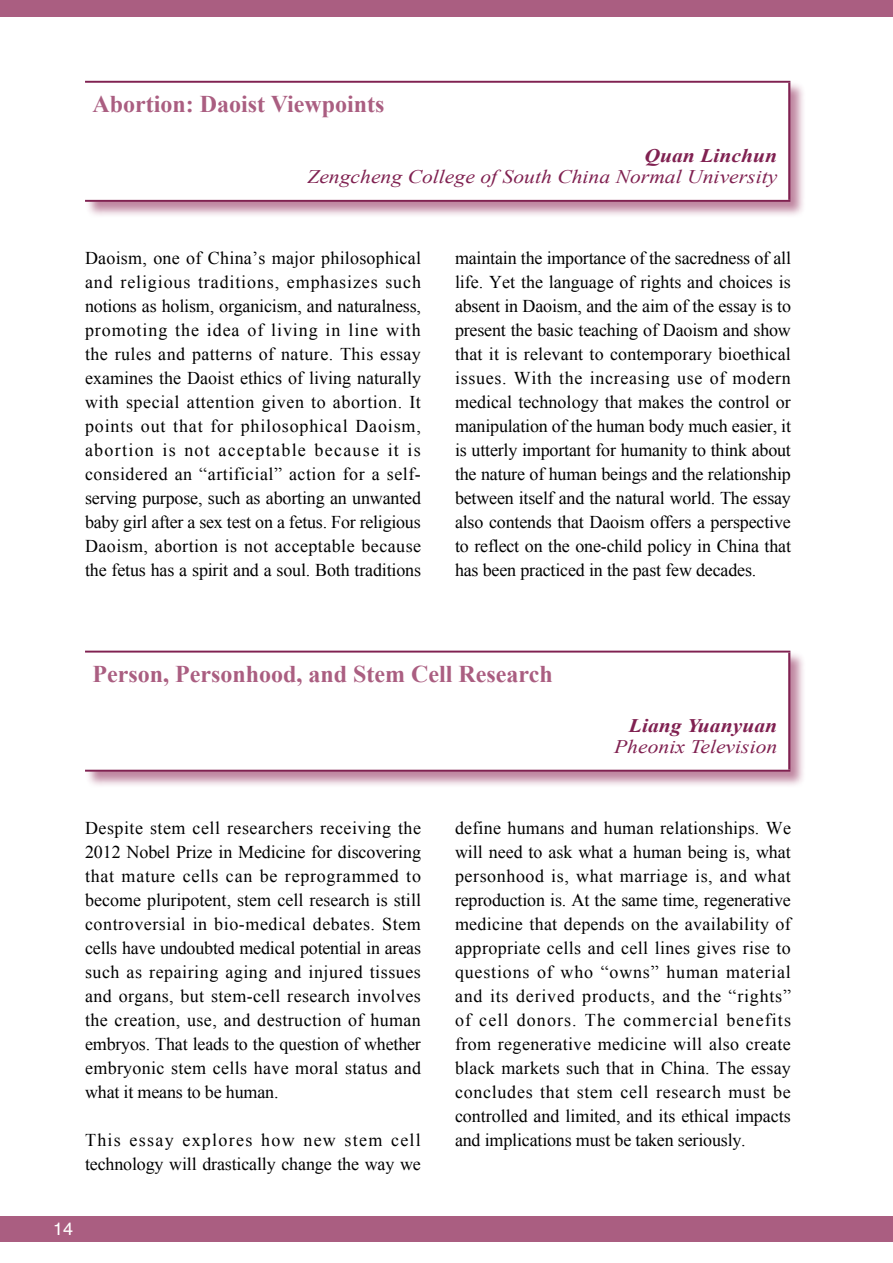
<style>
.page{position:relative;width:893px;height:1263px;background:#fff}
.page>*{position:absolute;margin:0;border:0;box-sizing:border-box;transform-origin:0 0}
.t1{font:700 24px "Times New Roman";color:#aa5e81}
.t2{font:italic 19.2px "Times New Roman";color:#802151;scale:1.13 1}
.t3{font:italic 700 19.2px "Times New Roman";color:#802151;scale:1.13 1}
.t4{font:18px/24px "Times New Roman";letter-spacing:-.01em;color:#000;text-align:justify}
.t5{font:18px "Helvetica";color:#fff}
</style>
<div class="page">
<div style="left:0;top:0;width:893px;height:17px;background:#aa5e81"></div>
<div style="left:0;top:1216px;width:893px;height:26px;background:#aa5e81"></div>
<div style="left:84px;top:80px;width:722px;height:138px;background:#aa5e81;opacity:.75"></div>
<div style="left:85px;top:82px;width:704px;height:119px;background:#fff"></div>
<hr style="left:85px;top:81px;width:705px;height:2px;background:#802151">
<hr style="left:85px;top:200px;width:705px;height:2px;background:#802151">
<hr style="left:788px;top:83px;width:2px;height:117px;background:#802151">
<div style="left:84px;top:650px;width:722px;height:138px;background:#aa5e81;opacity:.75"></div>
<div style="left:85px;top:652px;width:704px;height:119px;background:#fff"></div>
<hr style="left:85px;top:651px;width:705px;height:1px;background:#802151">
<hr style="left:85px;top:770px;width:705px;height:2px;background:#802151">
<hr style="left:788px;top:652px;width:2px;height:118px;background:#802151">
<h1 class="t1" style="left:92px;top:88px;width:294px">Abortion: Daoist Viewpoints</h1>
<p class="t3" style="left:644px;top:142px;width:119px">Quan Linchun</p>
<p class="t2" style="left:307px;top:163px;width:417px">Zengcheng College of South China Normal University</p>
<p class="t4" style="left:85px;top:246px;width:338px">Daoism, one of China’s major philosophical and religious traditions, emphasizes such notions as holism, organicism, and naturalness, promoting the idea of living in line with the rules and patterns of nature. This essay examines the Daoist ethics of living naturally with special attention given to abortion. It points out that for philosophical Daoism, abortion is not acceptable because it is considered an “artificial” action for a self&shy;serving purpose, such as aborting an unwanted baby girl after a sex test on a fetus. For religious Daoism, abortion is not acceptable because the fetus has a spirit and a soul. Both traditions</p>
<p class="t4" style="left:455px;top:246px;width:338px">maintain the importance of the sacredness of all life. Yet the language of rights and choices is absent in Daoism, and the aim of the essay is to present the basic teaching of Daoism and show that it is relevant to contemporary bioethical issues. With the increasing use of modern medical technology that makes the control or manipulation of the human body much easier, it is utterly important for humanity to think about the nature of human beings and the relationship between itself and the natural world. The essay also contends that Daoism offers a perspective to reflect on the one-child policy in China that has been practiced in the past few decades.</p>
<h1 class="t1" style="left:92px;top:658px;width:462px">Person, Personhood, and Stem Cell Research</h1>
<p class="t3" style="left:629px;top:712px;width:133px">Liang Yuanyuan</p>
<p class="t2" style="left:614px;top:733px;width:146px">Pheonix Television</p>
<p class="t4" style="left:85px;top:816px;width:338px">Despite stem cell researchers receiving the 2012 Nobel Prize in Medicine for discovering that mature cells can be reprogrammed to become pluripotent, stem cell research is still controversial in bio-medical debates. Stem cells have undoubted medical potential in areas such as repairing aging and injured tissues and organs, but stem-cell research involves the creation, use, and destruction of human embryos. That leads to the question of whether embryonic stem cells have moral status and what it means to be human.</p>
<p class="t4" style="left:85px;top:1128px;width:337px">This essay explores how new stem cell technology will drastically change the way we</p>
<p class="t5" style="left:53px;top:1215px;width:22px">14</p>
<p class="t4" style="left:455px;top:816px;width:338px">define humans and human relationships. We will need to ask what a human being is, what personhood is, what marriage is, and what reproduction is. At the same time, regenerative medicine that depends on the availability of appropriate cells and cell lines gives rise to questions of who “owns” human material and its derived products, and the “rights” of cell donors. The commercial benefits from regenerative medicine will also create black markets such that in China. The essay concludes that stem cell research must be controlled and limited, and its ethical impacts and implications must be taken seriously.</p>
</div>
